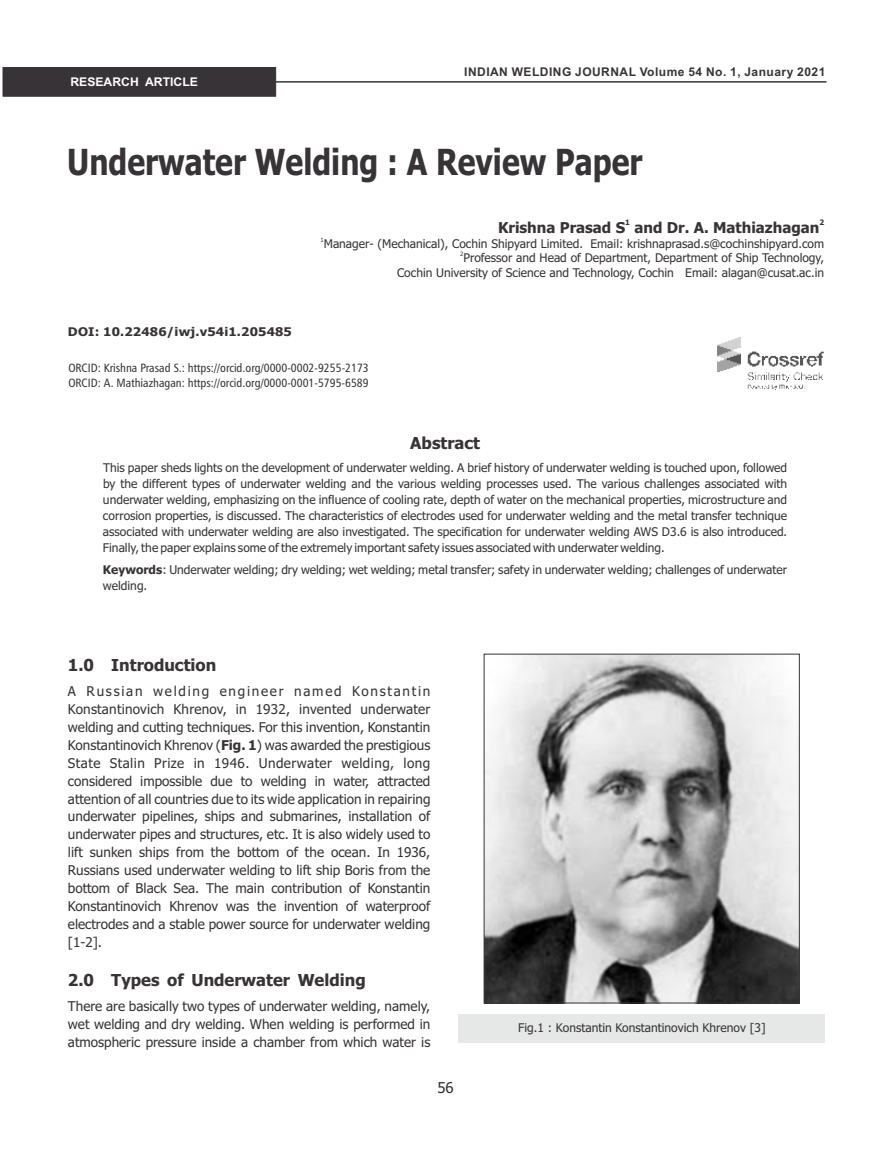
<style>
.page{position:relative;width:891px;height:1161px;background:#fff}
.page>*{position:absolute;margin:0;border:0;box-sizing:border-box;transform-origin:0 0}
.t1{font:700 36px "Tahoma";color:#383336;scale:.83 1}
.t2{font:700 16.5px "Tahoma";color:#383336}
.t3{font:700 15px "Tahoma";color:#383336}
.t4{font:15px "Tahoma";color:#383336}
.t5{font:13.5px/17.9px "Tahoma";color:#383336;text-align:justify}
.t6{font:12px/15.9px "Tahoma";color:#383336;text-align:justify}
.t7{font:12px/14.4px "Humanist 777 BT Roman Condensed B";color:#383336}
.t8{font:700 12px "Arial";letter-spacing:.04em;color:#383336}
.t9{font:700 12px "Tahoma";letter-spacing:.015em;color:#383336;scale:1.09 1}
.t10{font:700 12px "Arial";color:#fff}
.t11{font:700 7.5px "Tahoma";color:#383336}
.t12{font:6px "Tahoma";color:#383336}
.s1{font-weight:700}
</style>
<div class="page">
<div style="left:459px;top:1014px;width:366px;height:29px;background:#e6e8e8"></div>
<img style="left:717px;top:337px;width:106px;height:52px">
<hr style="left:276px;top:81px;width:550px;height:2px;background:#383336">
<div style="left:2px;top:67px;width:275px;height:30px;background:#383336"></div>
<img style="left:486px;top:656px;width:312px;height:345px">
<div style="left:484px;top:654px;width:316px;height:349px;border:1px solid #383336"></div>
<p class="t10" style="left:70px;top:77px;width:129px">RESEARCH ARTICLE</p>
<p class="t8" style="left:464px;top:67px;width:363px">INDIAN WELDING JOURNAL Volume 54 No. 1, January 2021</p>
<h1 class="t1" style="left:67px;top:147px;width:695px">Underwater Welding : A Review Paper</h1>
<p class="t9" style="left:68px;top:326px;width:207px">DOI: 10.22486/iwj.v54i1.205485</p>
<p class="t11" style="left:625px;top:220px;width:6px">1</p>
<p class="t11" style="left:819px;top:220px;width:6px">2</p>
<p class="t3" style="left:498px;top:221px;width:323px">Krishna Prasad S and Dr. A. Mathiazhagan</p>
<p class="t12" style="left:320px;top:237px;width:5px">1</p>
<p class="t6" style="left:324px;top:237px;width:502px">Manager- (Mechanical), Cochin Shipyard Limited. Email: krishnaprasad.s@cochinshipyard.com</p>
<p class="t12" style="left:460px;top:252px;width:5px">2</p>
<p class="t6" style="left:397px;top:252px;width:429px;line-height:14.5px;text-align:right">Professor and Head of Department, Department of Ship Technology,<br>Cochin University of Science and Technology, Cochin Email: alagan@cusat.ac.in</p>
<p class="t7" style="left:68px;top:362px;width:302px">ORCID: Krishna Prasad S.: https://orcid.org/0000-0002-9255-2173<br>ORCID: A. Mathiazhagan: https://orcid.org/0000-0001-5795-6589</p>
<h2 class="t2" style="left:410px;top:437px;width:71px">Abstract</h2>
<p class="t6" style="left:103px;top:461px;width:686px">This paper sheds lights on the development of underwater welding. A brief history of underwater welding is touched upon, followed by the different types of underwater welding and the various welding processes used. The various challenges associated with underwater welding, emphasizing on the influence of cooling rate, depth of water on the mechanical properties, microstructure and corrosion properties, is discussed. The characteristics of electrodes used for underwater welding and the metal transfer technique associated with underwater welding are also investigated. The specification for underwater welding AWS D3.6 is also introduced.<br>Finally, the paper explains some of the extremely important safety issues associated with underwater welding.</p>
<p class="t6" style="left:103px;top:562px;width:686px"><span class="s1">Keywords</span>: Underwater welding; dry welding; wet welding; metal transfer; safety in underwater welding; challenges of underwater welding.</p>
<h2 class="t2" style="left:68px;top:658px;width:150px">1.0 Introduction</h2>
<p class="t5" style="left:68px;top:683px;width:364px">A Russian welding engineer named Konstantin Konstantinovich Khrenov, in 1932, invented underwater welding and cutting techniques. For this invention, Konstantin Konstantinovich Khrenov (<span class="s1">Fig. 1</span>) was awarded the prestigious State Stalin Prize in 1946. Underwater welding, long considered impossible due to welding in water, attracted attention of all countries due to its wide application in repairing underwater pipelines, ships and submarines, installation of underwater pipes and structures, etc. It is also widely used to lift sunken ships from the bottom of the ocean. In 1936, Russians used underwater welding to lift ship Boris from the bottom of Black Sea. The main contribution of Konstantin Konstantinovich Khrenov was the invention of waterproof electrodes and a stable power source for underwater welding [1-2].</p>
<h2 class="t2" style="left:68px;top:973px;width:299px">2.0 Types of Underwater Welding</h2>
<p class="t5" style="left:68px;top:998px;width:364px">There are basically two types of underwater welding, namely, wet welding and dry welding. When welding is performed in atmospheric pressure inside a chamber from which water is</p>
<p class="t4" style="left:437px;top:1082px;width:18px">56</p>
<p class="t6" style="left:518px;top:1021px;width:249px">Fig.1 : Konstantin Konstantinovich Khrenov [3]</p>
</div>
